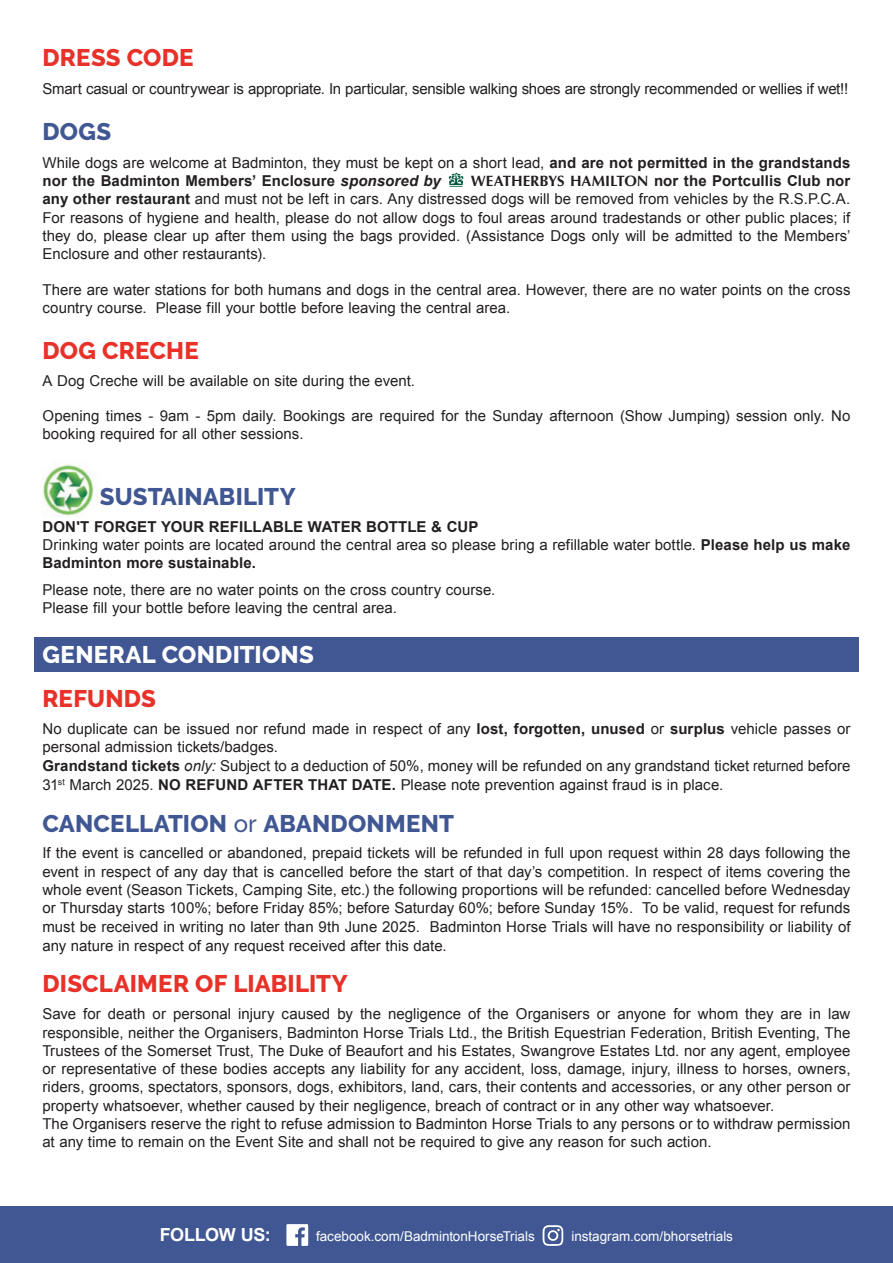
<style>
.page{position:relative;width:893px;height:1263px;background:#fff}
.page>*{position:absolute;margin:0;border:0;box-sizing:border-box;transform-origin:0 0}
.t1{font:800 24px "Raleway";letter-spacing:.01em;color:#e83129}
.t2{font:800 24px "Raleway";letter-spacing:.01em;color:#405793}
.t3{font:800 24px "Raleway";letter-spacing:.015em;color:#fff}
.t4{font:700 18px "Arial";letter-spacing:-.02em;color:#fff}
.t5{font:15px/18.3px "Arial";letter-spacing:.005em;color:#231f20}
.t6{font:700 15px/18.3px "Arial";letter-spacing:.01em;color:#231f20}
.t7{font:15px "Arial";letter-spacing:-.015em;color:#231f20}
.t8{font:13.5px "Arial";letter-spacing:-.005em;color:#fff}
.s1{font-weight:400}
.s2{font-style:italic}
.s3{font-family:"Optima";font-weight:700}
.s4{font-weight:700}
.s5{font-weight:500}
</style>
<div class="page">
<div style="left:0;top:1207px;width:893px;height:56px;background:#405793"></div>
<svg style="left:286px;top:1224px;width:22px;height:22px"></svg>
<svg style="left:543px;top:1225px;width:20px;height:21px"></svg>
<svg style="left:449px;top:173px;width:14px;height:14px"></svg>
<img style="left:43px;top:464px;width:53px;height:52px">
<div style="left:34px;top:638px;width:825px;height:34px;background:#405793"></div>
<h1 class="t1" style="left:43px;top:44px;width:152px">DRESS CODE</h1>
<p class="t7" style="left:43px;top:79px;width:807px">Smart casual or countrywear is appropriate. In particular, sensible walking shoes are strongly recommended or wellies if wet!!</p>
<h1 class="t2" style="left:43px;top:118px;width:70px">DOGS</h1>
<p class="t6" style="left:43px;top:154px;width:809px"><span class="s1">While dogs are welcome at Badminton, they must be kept on a short lead,</span> and are not permitted in the grandstands nor the Badminton Members’ Enclosure <span class="s2">sponsored by</span></p>
<p class="t5" style="left:43px;top:172px;width:809px;text-align:justify;text-indent:428px"><span class="s3">WEATHERBYS HAMILTON</span> <span class="s4">nor the Portcullis Club nor any other restaurant</span> and must not be left in cars. Any distressed dogs will be removed from vehicles by the R.S.P.C.A.<br>For reasons of hygiene and health, please do not allow dogs to foul areas around tradestands or other public places; if they do, please clear up after them using the bags provided. (Assistance Dogs only will be admitted to the Members’ Enclosure and other restaurants).</p>
<p class="t5" style="left:43px;top:280px;width:809px">There are water stations for both humans and dogs in the central area. However, there are no water points on the cross country course. Please fill your bottle before leaving the central area.</p>
<h1 class="t1" style="left:43px;top:337px;width:158px">DOG CRECHE</h1>
<p class="t5" style="left:43px;top:371px;width:374px">A Dog Creche will be available on site during the event.</p>
<p class="t5" style="left:43px;top:407px;width:809px">Opening times - 9am - 5pm daily. Bookings are required for the Sunday afternoon (Show Jumping) session only. No booking required for all other sessions.</p>
<h1 class="t2" style="left:100px;top:483px;width:197px">SUSTAINABILITY</h1>
<p class="t5" style="left:43px;top:517px;width:809px"><span class="s4">DON'T FORGET YOUR REFILLABLE WATER BOTTLE &amp; CUP<br></span>Drinking water points are located around the central area so please bring a refillable water bottle. <span class="s4">Please help us make<br>Badminton more sustainable.</span></p>
<p class="t5" style="left:43px;top:581px;width:454px">Please note, there are no water points on the cross country course.<br>Please fill your bottle before leaving the central area.</p>
<h1 class="t3" style="left:43px;top:641px;width:273px">GENERAL CONDITIONS</h1>
<h1 class="t1" style="left:42px;top:685px;width:115px">REFUNDS</h1>
<p class="t5" style="left:42px;top:720px;width:810px">No duplicate can be issued nor refund made in respect of any <span class="s4">lost, forgotten, unused</span> or <span class="s4">surplus</span> vehicle passes or personal admission tickets/badges.<br><span class="s4">Grandstand tickets</span> <span class="s2">only:</span> Subject to a deduction of 50%, money will be refunded on any grandstand ticket returned before 31<sup>st</sup> March 2025. <span class="s4">NO REFUND AFTER THAT DATE.</span> Please note prevention against fraud is in place.</p>
<h1 class="t2" style="left:42px;top:809px;width:413px">CANCELLATION <span class="s5">or</span> ABANDONMENT</h1>
<p class="t5" style="left:42px;top:844px;width:810px;text-align:justify">If the event is cancelled or abandoned, prepaid tickets will be refunded in full upon request within 28 days following the event in respect of any day that is cancelled before the start of that day’s competition. In respect of items covering the whole event (Season Tickets, Camping Site, etc.) the following proportions will be refunded: cancelled before Wednesday or Thursday starts 100%; before Friday 85%; before Saturday 60%; before Sunday 15%. To be valid, request for refunds must be received in writing no later than 9th June 2025. Badminton Horse Trials will have no responsibility or liability of any nature in respect of any request received after this date.</p>
<h1 class="t1" style="left:42px;top:970px;width:307px">DISCLAIMER OF LIABILITY</h1>
<p class="t5" style="left:42px;top:1005px;width:810px">Save for death or personal injury caused by the negligence of the Organisers or anyone for whom they are in law responsible, neither the Organisers, Badminton Horse Trials Ltd., the British Equestrian Federation, British Eventing, The Trustees of the Somerset Trust, The Duke of Beaufort and his Estates, Swangrove Estates Ltd. nor any agent, employee or representative of these bodies accepts any liability for any accident, loss, damage, injury, illness to horses, owners, riders, grooms, spectators, sponsors, dogs, exhibitors, land, cars, their contents and accessories, or any other person or property whatsoever, whether caused by their negligence, breach of contract or in any other way whatsoever.<br>The Organisers reserve the right to refuse admission to Badminton Horse Trials to any persons or to withdraw permission at any time to remain on the Event Site and shall not be required to give any reason for such action.</p>
<p class="t4" style="left:160px;top:1222px;width:112px">FOLLOW US:</p>
<p class="t8" style="left:316px;top:1227px;width:220px">facebook.com/BadmintonHorseTrials</p>
<p class="t8" style="left:571px;top:1227px;width:163px">instagram.com/bhorsetrials</p>
</div>
